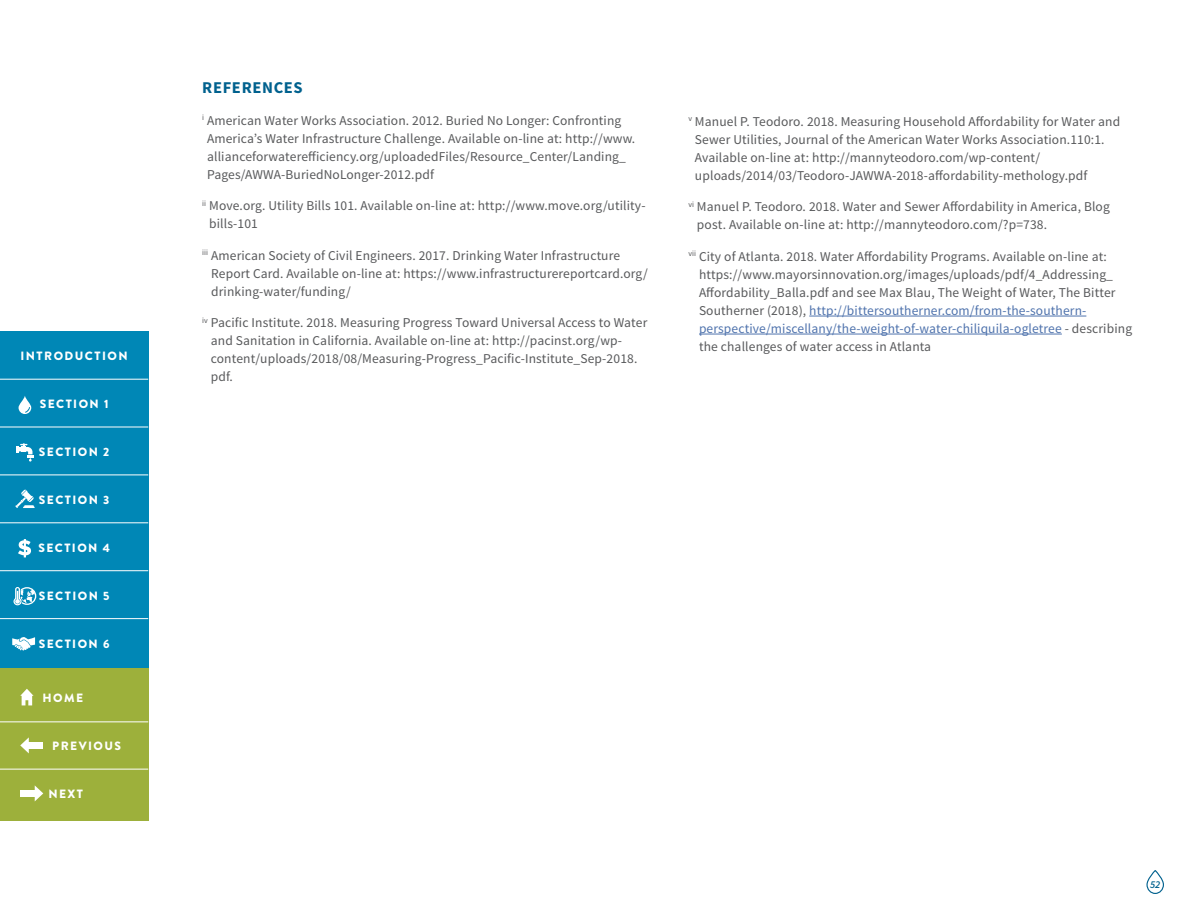
<style>
.page{position:relative;width:1188px;height:918px;background:#fff}
.page>*{position:absolute;margin:0;border:0;box-sizing:border-box;transform-origin:0 0}
.body_copy{font:700 16.5px "Source Sans Pro";letter-spacing:.04em;color:#01618e}
.body_copy-2{font:13.5px/18px "Source Sans Pro";letter-spacing:.01em;color:#58595b}
.t1{font:900 12px "Brandon Grotesque";letter-spacing:.12em;color:#fff}
.t2{font:italic 600 10.5px "Source Sans Pro";color:#01618e}
.s1{color:#4f73ad}
</style>
<div class="page">
<svg style="left:1146px;top:870px;width:18px;height:24px"></svg>
<div style="left:0;top:331px;width:148px;height:337px;background:#0087b6"></div>
<div style="left:0;top:668px;width:148px;height:153px;background:#9db03b"></div>
<svg style="left:20px;top:689px;width:14px;height:16px"></svg>
<svg style="left:20px;top:737px;width:9px;height:16px"></svg>
<div style="left:28px;top:742px;width:15px;height:7px;background:#fff"></div>
<svg style="left:35px;top:785px;width:8px;height:16px"></svg>
<div style="left:20px;top:790px;width:16px;height:7px;background:#fff"></div>
<hr style="left:0;top:427px;width:148px;height:1px;background:#fff">
<hr style="left:0;top:475px;width:148px;height:1px;background:#fff">
<hr style="left:0;top:721px;width:148px;height:1px;background:#fff">
<hr style="left:0;top:522px;width:148px;height:1px;background:#fff">
<hr style="left:0;top:769px;width:148px;height:1px;background:#fff">
<hr style="left:0;top:570px;width:148px;height:1px;background:#fff">
<hr style="left:0;top:618px;width:148px;height:1px;background:#fff">
<svg style="left:19px;top:396px;width:12px;height:18px"></svg>
<svg style="left:16px;top:443px;width:18px;height:19px"></svg>
<svg style="left:15px;top:490px;width:20px;height:18px"></svg>
<svg style="left:18px;top:539px;width:13px;height:18px"></svg>
<svg style="left:13px;top:587px;width:23px;height:18px"></svg>
<svg style="left:12px;top:637px;width:23px;height:14px"></svg>
<hr style="left:0;top:379px;width:148px;height:1px;background:#fff">
<hr style="left:809px;top:316px;width:277px;height:1px;background:#4f73ad">
<hr style="left:699px;top:334px;width:363px;height:1px;background:#4f73ad">
<p class="t1" style="left:21px;top:347px;width:109px">INTRODUCTION</p>
<p class="t1" style="left:40px;top:395px;width:70px">SECTION 1</p>
<p class="t1" style="left:39px;top:443px;width:72px">SECTION 2</p>
<p class="t1" style="left:39px;top:491px;width:72px">SECTION 3</p>
<p class="t1" style="left:38px;top:539px;width:73px">SECTION 4</p>
<p class="t1" style="left:39px;top:587px;width:72px">SECTION 5</p>
<p class="t1" style="left:39px;top:635px;width:72px">SECTION 6</p>
<p class="t1" style="left:43px;top:690px;width:42px">HOME</p>
<p class="t1" style="left:52px;top:738px;width:70px">PREVIOUS</p>
<p class="t1" style="left:48px;top:786px;width:36px">NEXT</p>
<p class="body_copy" style="left:202px;top:77px;width:102px">REFERENCES</p>
<p class="body_copy-2" style="left:207px;top:112px;width:430px;text-indent:-5px"><sup>i</sup> American Water Works Association. 2012. Buried No Longer: Confronting America’s Water Infrastructure Challenge. Available on-line at: http://www. allianceforwaterefficiency.org/uploadedFiles/Resource_Center/Landing_ Pages/AWWA-BuriedNoLonger-2012.pdf</p>
<p class="body_copy-2" style="left:209px;top:197px;width:438px;text-indent:-7px"><sup>ii</sup> Move.org. Utility Bills 101. Available on-line at: http://www.move.org/utility&shy;bills-101</p>
<p class="body_copy-2" style="left:211px;top:247px;width:438px;text-indent:-9px"><sup>iii</sup> American Society of Civil Engineers. 2017. Drinking Water Infrastructure<br>Report Card. Available on-line at: https://www.infrastructurereportcard.org/ drinking-water/funding/</p>
<p class="body_copy-2" style="left:211px;top:314px;width:438px;text-indent:-9px"><sup>iv</sup> Pacific Institute. 2018. Measuring Progress Toward Universal Access to Water and Sanitation in California. Available on-line at: http://pacinst.org/wp&shy;content/uploads/2018/08/Measuring-Progress_Pacific-Institute_Sep-2018. pdf.</p>
<p class="body_copy-2" style="left:695px;top:112px;width:427px;text-indent:-7px"><sup>v</sup> Manuel P. Teodoro. 2018. Measuring Household Affordability for Water and Sewer Utilities, Journal of the American Water Works Association.110:1.<br>Available on-line at: http://mannyteodoro.com/wp-content/ uploads/2014/03/Teodoro-JAWWA-2018-affordability-methology.pdf</p>
<p class="body_copy-2" style="left:697px;top:198px;width:414px;text-indent:-9px"><sup>vi</sup> Manuel P. Teodoro. 2018. Water and Sewer Affordability in America, Blog post. Available on-line at: http://mannyteodoro.com/?p=738.</p>
<p class="body_copy-2" style="left:699px;top:247px;width:435px;text-indent:-11px"><sup>vii</sup> City of Atlanta. 2018. Water Affordability Programs. Available on-line at: https://www.mayorsinnovation.org/images/uploads/pdf/4_Addressing_ Affordability_Balla.pdf and see Max Blau, The Weight of Water, The Bitter Southerner (2018), <span class="s1">http://bittersoutherner.com/from-the-southern&shy;perspective/miscellany/the-weight-of-water-chiliquila-ogletree</span> - describing the challenges of water access in Atlanta</p>
<p class="t2" style="left:1150px;top:878px;width:12px">52</p>
</div>
